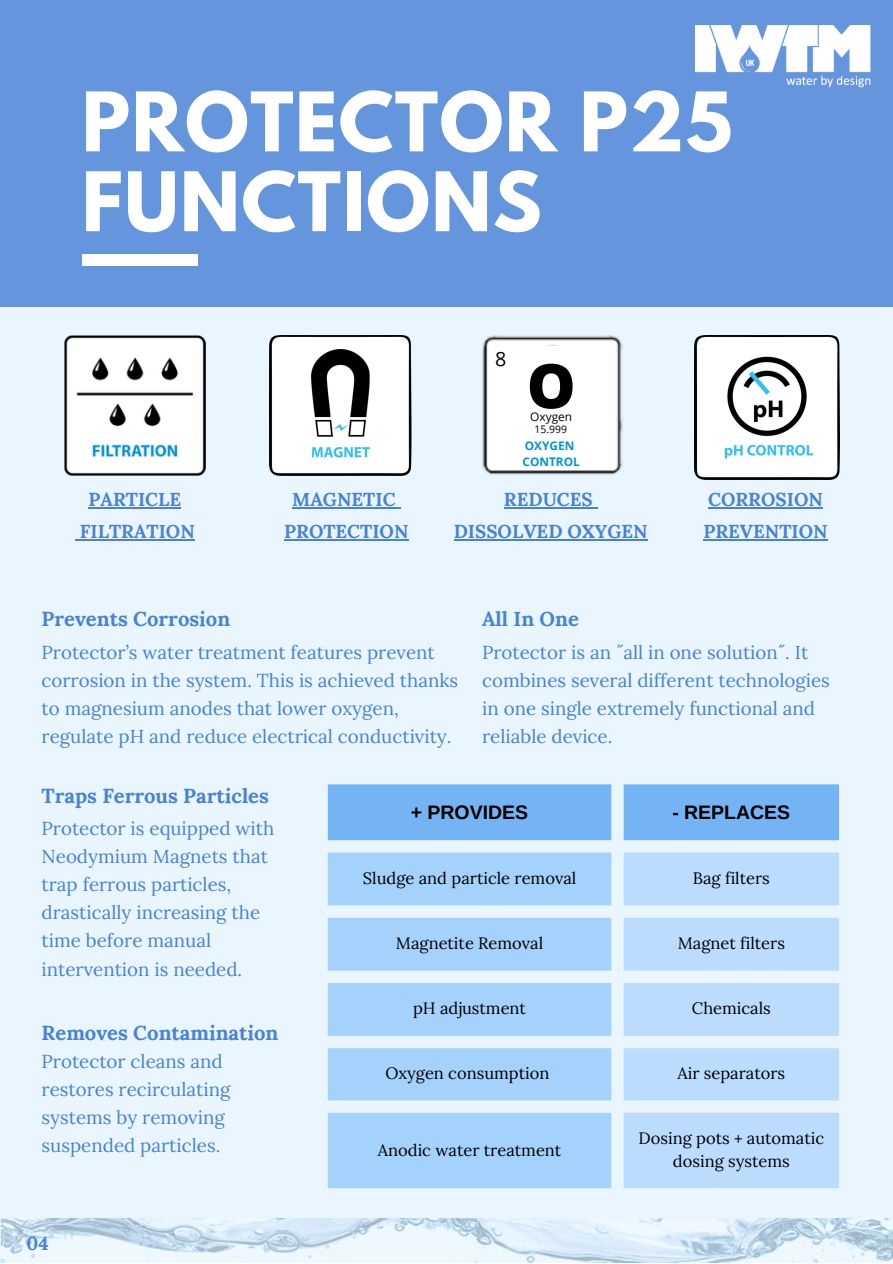
<style>
.page{position:relative;width:893px;height:1264px;background:#fff}
.page>*{position:absolute;margin:0;border:0;box-sizing:border-box;transform-origin:0 0}
.t1{font:700 72.6px/79.8px "League Spartan";letter-spacing:.02em;color:#fff}
.t2{font:800 61.5px "Open Sans";color:#000}
.t3{font:700 20.25px "Lora";color:#4881d6}
.t4{font:19.65px "Open Sans";color:#000}
.t5{font:700 19.5px "Arimo";color:#000}
.t6{font:18.75px/28px "Lora";color:#4881d6}
.t7{font:700 18.75px/31.5px "Lora";color:#4881d6;text-align:center}
.t8{font:700 18.75px/31.5px "Lora";color:#4d81d6;text-align:center}
.t9{font:16.5px/22.5px "Lora";color:#000;text-align:center}
.t10{font:700 11.85px/15.8px "Open Sans";color:#0493d6}
.t11{font:11.85px "Open Sans";color:#000}
.t12{font:10.35px "Open Sans";color:#000}
</style>
<div class="page">
<div style="left:0;top:0;width:892px;height:1262px;background:#e9f6ff"></div>
<div style="left:0;top:0;width:892px;height:307px;background:#6596dd"></div>
<div style="left:82px;top:255px;width:115px;height:11px;background:#fff"></div>
<img style="left:65px;top:335px;width:140px;height:141px">
<img style="left:1px;top:1218px;width:891px;height:44px">
<div style="left:328px;top:784px;width:511px;height:56px;background:#75b4f4"></div>
<svg style="left:328px;top:852px;width:283px;height:336px;background:#afd6fd"></svg>
<svg style="left:623px;top:852px;width:216px;height:336px;fill:#bbdcff"></svg>
<img style="left:482px;top:335px;width:141px;height:140px">
<div style="left:499px;top:346px;width:106px;height:120px;background:#fff"></div>
<hr style="left:88px;top:507px;width:93px;height:1px;background:#4d81d6">
<hr style="left:80px;top:539px;width:115px;height:1px;background:#4d81d6">
<hr style="left:292px;top:507px;width:103px;height:1px;background:#4881d6">
<hr style="left:284px;top:539px;width:124px;height:1px;background:#4881d6">
<hr style="left:708px;top:507px;width:114px;height:1px;background:#4881d6">
<hr style="left:703px;top:539px;width:124px;height:1px;background:#4881d6">
<hr style="left:504px;top:507px;width:88px;height:1px;background:#4881d6">
<hr style="left:453px;top:539px;width:194px;height:1px;background:#4881d6">
<img style="left:269px;top:335px;width:143px;height:141px">
<img style="left:694px;top:335px;width:145px;height:144px">
<img style="left:695px;top:25px;width:176px;height:63px">
<h1 class="t1" style="left:82px;top:91px;width:652px">PROTECTOR P25<br>FUNCTIONS</h1>
<p class="t4" style="left:495px;top:345px;width:13px">8</p>
<h2 class="t2" style="left:526px;top:342px;width:50px">O</h2>
<p class="t11" style="left:530px;top:409px;width:43px">Oxygen</p>
<p class="t10" style="left:522px;top:437px;width:59px">OXYGEN<br>CONTROL</p>
<p class="t12" style="left:534px;top:422px;width:34px">15.999</p>
<p class="t8" style="left:80px;top:484px;width:117px">PARTICLE<br>FILTRATION</p>
<p class="t7" style="left:284px;top:484px;width:126px">MAGNETIC<br>PROTECTION</p>
<p class="t7" style="left:703px;top:484px;width:126px;text-align:left">CORROSION<br>PREVENTION</p>
<p class="t7" style="left:453px;top:484px;width:195px">REDUCES<br>DISSOLVED OXYGEN</p>
<p class="t3" style="left:42px;top:605px;width:190px">Prevents Corrosion</p>
<p class="t6" style="left:42px;top:638px;width:418px">Protector’s water treatment features prevent corrosion in the system. This is achieved thanks to magnesium anodes that lower oxygen, regulate pH and reduce electrical conductivity.</p>
<p class="t3" style="left:482px;top:605px;width:98px">All In One</p>
<p class="t6" style="left:482px;top:638px;width:349px">Protector is an ˝all in one solution˝. It combines several different technologies in one single extremely functional and reliable device.</p>
<p class="t3" style="left:42px;top:782px;width:229px">Traps Ferrous Particles</p>
<p class="t6" style="left:42px;top:814px;width:234px">Protector is equipped with<br>Neodymium Magnets that trap ferrous particles, drastically increasing the time before manual intervention is needed.</p>
<p class="t3" style="left:42px;top:1019px;width:238px">Removes Contamination</p>
<p class="t6" style="left:42px;top:1047px;width:190px">Protector cleans and restores recirculating systems by removing suspended particles.</p>
<p class="t7" style="left:26px;top:1227px;width:24px">04</p>
<p class="t5" style="left:411px;top:801px;width:119px">+ PROVIDES</p>
<p class="t5" style="left:672px;top:801px;width:119px">- REPLACES</p>
<p class="t9" style="left:363px;top:866px;width:215px">Sludge and particle removal</p>
<p class="t9" style="left:692px;top:866px;width:78px">Bag filters</p>
<p class="t9" style="left:396px;top:932px;width:149px">Magnetite Removal</p>
<p class="t9" style="left:677px;top:932px;width:109px">Magnet filters</p>
<p class="t9" style="left:413px;top:997px;width:114px">pH adjustment</p>
<p class="t9" style="left:691px;top:997px;width:81px">Chemicals</p>
<p class="t9" style="left:385px;top:1061px;width:166px">Oxygen consumption</p>
<p class="t9" style="left:677px;top:1061px;width:109px">Air separators</p>
<p class="t9" style="left:378px;top:1138px;width:185px">Anodic water treatment</p>
<p class="t9" style="left:638px;top:1126px;width:187px">Dosing pots + automatic dosing systems</p>
</div>
